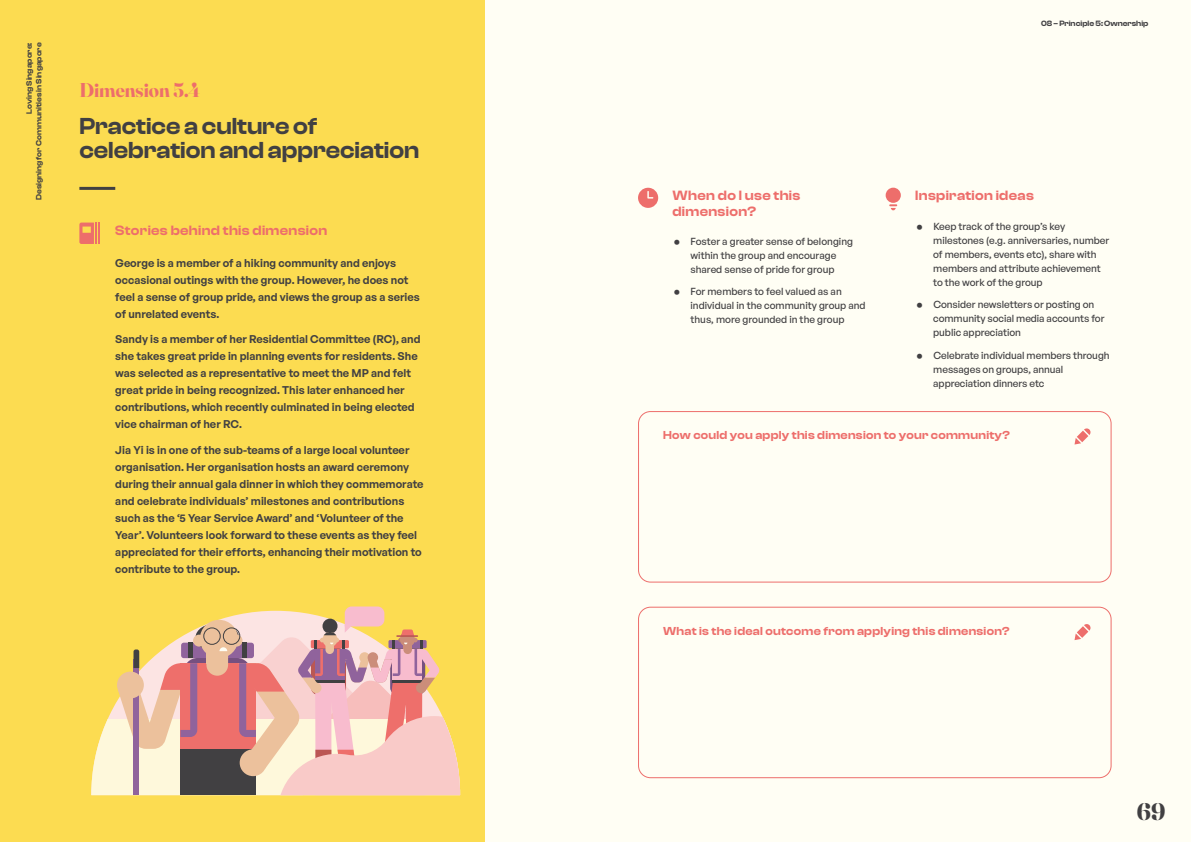
<style>
.page{position:relative;width:1191px;height:842px;background:#fffef4}
.page>*{position:absolute;margin:0;border:0;box-sizing:border-box;transform-origin:0 0}
.t1{font:600 24px/24px "Clash Display";color:#414042}
.t2{font:700 24px "Fraunces 144 pt";color:#414042}
.t3{font:700 20px "Fraunces 144 pt";color:#ed6e6b}
.t4{font:600 14px/16px "Clash Display";letter-spacing:.025em;color:#ed6e6b}
.t5{font:600 12px "Clash Display";letter-spacing:.025em;color:#ed6e6b}
.t6{font:600 11px/17px "General Sans";color:#414042}
.t7{font:500 10px/14px "General Sans";letter-spacing:-.005em;color:#414042}
.t8{font:600 8px/9.6px "Clash Display";color:#414042;text-align:right}
.s1{font-weight:400;font-size:18px}
</style>
<div class="page">
<div style="left:0;top:0;width:484px;height:842px;background:#fcdc51"></div>
<hr style="left:79px;top:187px;width:36px;height:3px;background:#414042">
<hr style="left:95px;top:223px;width:2px;height:21px;background:#ed6e6b">
<hr style="left:98px;top:223px;width:2px;height:21px;background:#ed6e6b">
<svg style="left:79px;top:223px;width:15px;height:21px"></svg>
<div style="left:638px;top:411px;width:473px;height:172px;border:1px solid #ed6e6b;border-radius:12px"></div>
<div style="left:638px;top:607px;width:473px;height:171px;border:1px solid #ed6e6b;border-radius:12px"></div>
<div style="left:885px;top:188px;width:16px;height:15px;background:#ed6e6b;border-radius:50%"></div>
<svg style="left:889px;top:204px;width:8px;height:6px"></svg>
<svg style="left:1074px;top:428px;width:16px;height:16px"></svg>
<svg style="left:1074px;top:624px;width:16px;height:16px"></svg>
<svg style="left:638px;top:188px;width:20px;height:20px"></svg>
<svg style="left:91px;top:719px;width:27px;height:76px;fill:#fef8db"></svg>
<svg style="left:118px;top:606px;width:342px;height:189px"></svg>
<p class="t8" style="left:25px;top:200px;width:159px;rotate:-90deg">Loving Singapore:<br>Designing for Communities in Singapore</p>
<h2 class="t3" style="left:79px;top:76px;width:123px">Dimension 5.4</h2>
<h1 class="t1" style="left:79px;top:114px;width:341px">Practice a culture of celebration and appreciation</h1>
<p class="t4" style="left:115px;top:222px;width:213px">Stories behind this dimension</p>
<p class="t6" style="left:115px;top:254px;width:306px">George is a member of a hiking community and enjoys occasional outings with the group. However, he does not feel a sense of group pride, and views the group as a series of unrelated events.</p>
<p class="t6" style="left:115px;top:330px;width:307px">Sandy is a member of her Residential Committee (RC), and she takes great pride in planning events for residents. She was selected as a representative to meet the MP and felt great pride in being recognized. This later enhanced her contributions, which recently culminated in being elected vice chairman of her RC.</p>
<p class="t6" style="left:115px;top:441px;width:310px">Jia Yi is in one of the sub-teams of a large local volunteer organisation. Her organisation hosts an award ceremony during their annual gala dinner in which they commemorate and celebrate individuals’ milestones and contributions such as the ‘5 Year Service Award’ and ‘Volunteer of the Year’. Volunteers look forward to these events as they feel appreciated for their efforts, enhancing their motivation to contribute to the group.</p>
<p class="t8" style="left:1041px;top:18px;width:109px">08 – Principle 5: Ownership</p>
<p class="t4" style="left:672px;top:188px;width:129px">When do I use this dimension?</p>
<p class="t7" style="left:672px;top:234px;width:182px;text-align:center"><span class="s1">•</span> Foster a greater sense of belonging within the group and encourage<br>shared sense of pride for group</p>
<p class="t7" style="left:690px;top:284px;width:177px;text-indent:-18px"><span class="s1">•</span> For members to feel valued as an individual in the community group and thus, more grounded in the group</p>
<p class="t4" style="left:915px;top:187px;width:120px">Inspiration ideas</p>
<p class="t7" style="left:933px;top:219px;width:177px;text-indent:-18px"><span class="s1">•</span> Keep track of the group’s key milestones (e.g. anniversaries, number of members, events etc), share with members and attribute achievement to the work of the group</p>
<p class="t7" style="left:933px;top:298px;width:173px;text-indent:-18px"><span class="s1">•</span> Consider newsletters or posting on community social media accounts for public appreciation</p>
<p class="t7" style="left:933px;top:348px;width:178px;text-indent:-18px"><span class="s1">•</span> Celebrate individual members through messages on groups, annual appreciation dinners etc</p>
<p class="t5" style="left:663px;top:428px;width:348px">How could you apply this dimension to your community?</p>
<p class="t5" style="left:663px;top:624px;width:348px">What is the ideal outcome from applying this dimension?</p>
<h1 class="t2" style="left:1136px;top:794px;width:30px">69</h1>
</div>
